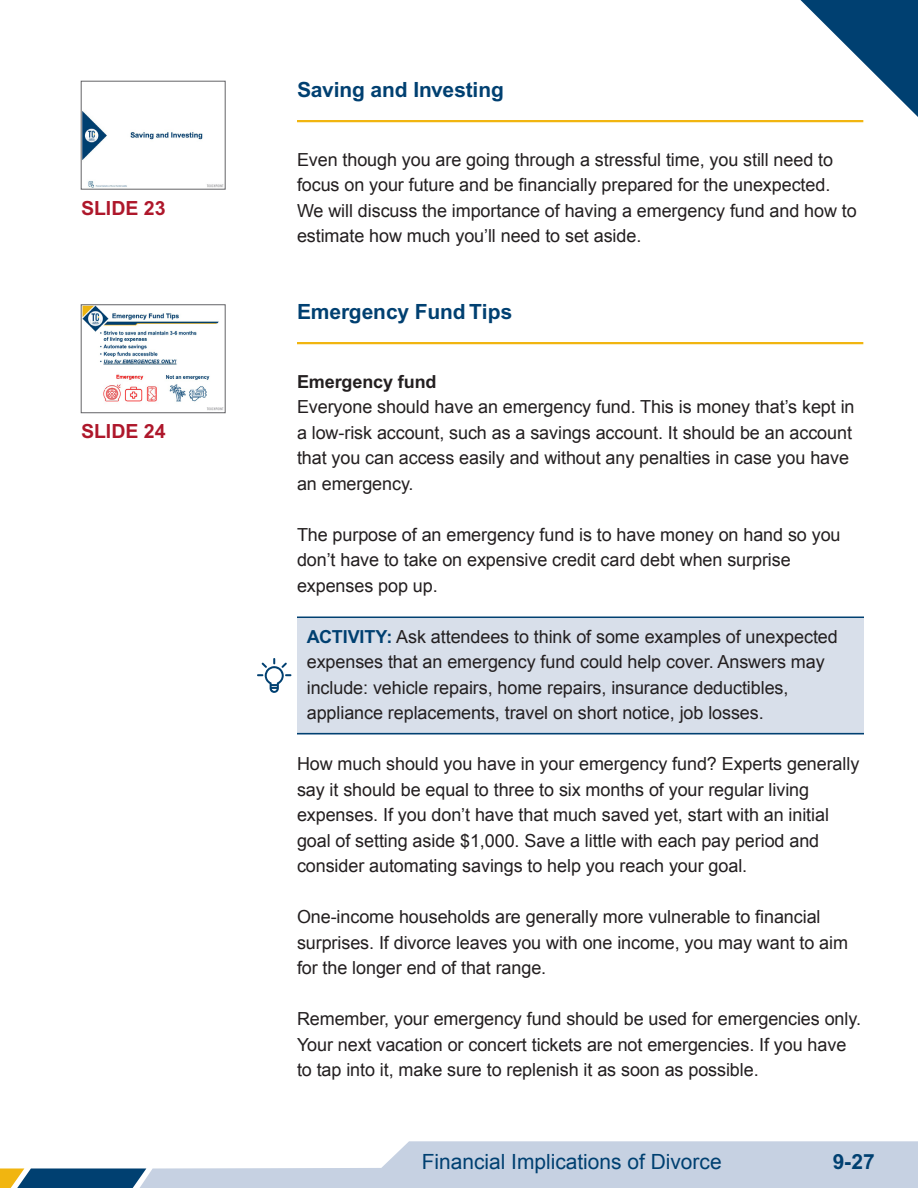
<style>
.page{position:relative;width:918px;height:1188px;background:#fff}
.page>*{position:absolute;margin:0;border:0;box-sizing:border-box;transform-origin:0 0}
.t1{font:700 21px "Arial";letter-spacing:-.005em;color:#004071}
.t2{font:20.85px "Arial";color:#004071}
.t3{font:700 20.85px "Arial";color:#004071}
.t4{font:700 19.5px "Arial";color:#ae172b}
.t5{font:18px/25.5px "Arial";letter-spacing:-.005em;color:#231f20}
.t6{font:700 18px "Arial";letter-spacing:-.005em;color:#231f20}
.s1{font-weight:700;color:#004071}
</style>
<div class="page">
<svg style="left:0;top:1141px;width:918px;height:47px"></svg>
<svg style="left:795px;top:0;width:123px;height:123px"></svg>
<div style="left:297px;top:617px;width:567px;height:117px;background:#d8dfea"></div>
<hr style="left:297px;top:617px;width:567px;height:1px;background:#004071">
<hr style="left:297px;top:733px;width:567px;height:1px;background:#004071">
<hr style="left:297px;top:120px;width:566px;height:2px;background:#f1b510">
<hr style="left:297px;top:342px;width:566px;height:2px;background:#f1b510">
<svg style="left:257px;top:658px;width:34px;height:35px"></svg>
<img style="left:83px;top:307px;width:140px;height:104px">
<div style="left:81px;top:305px;width:144px;height:108px;border:1px solid #636366"></div>
<img style="left:83px;top:111px;width:140px;height:76px">
<div style="left:81px;top:81px;width:144px;height:108px;border:1px solid #636366"></div>
<p class="t4" style="left:81px;top:196px;width:86px">SLIDE 23</p>
<p class="t4" style="left:81px;top:420px;width:86px">SLIDE 24</p>
<p class="t1" style="left:297px;top:77px;width:208px">Saving and Investing</p>
<p class="t5" style="left:297px;top:147px;width:561px">Even though you are going through a stressful time, you still need to focus on your future and be financially prepared for the unexpected.<br>We will discuss the importance of having a emergency fund and how to estimate how much you’ll need to set aside.</p>
<p class="t1" style="left:297px;top:299px;width:217px">Emergency Fund Tips</p>
<p class="t6" style="left:297px;top:371px;width:141px">Emergency fund</p>
<p class="t5" style="left:297px;top:394px;width:559px">Everyone should have an emergency fund. This is money that’s kept in a low-risk account, such as a savings account. It should be an account that you can access easily and without any penalties in case you have an emergency.</p>
<p class="t5" style="left:297px;top:522px;width:545px">The purpose of an emergency fund is to have money on hand so you don’t have to take on expensive credit card debt when surprise expenses pop up.</p>
<p class="t5" style="left:307px;top:624px;width:533px"><span class="s1">ACTIVITY:</span> Ask attendees to think of some examples of unexpected expenses that an emergency fund could help cover. Answers may include: vehicle repairs, home repairs, insurance deductibles, appliance replacements, travel on short notice, job losses.</p>
<p class="t5" style="left:297px;top:751px;width:564px">How much should you have in your emergency fund? Experts generally say it should be equal to three to six months of your regular living expenses. If you don’t have that much saved yet, start with an initial goal of setting aside $1,000. Save a little with each pay period and consider automating savings to help you reach your goal.</p>
<p class="t5" style="left:297px;top:904px;width:553px">One-income households are generally more vulnerable to financial surprises. If divorce leaves you with one income, you may want to aim for the longer end of that range.</p>
<p class="t5" style="left:297px;top:1006px;width:566px">Remember, your emergency fund should be used for emergencies only.<br>Your next vacation or concert tickets are not emergencies. If you have to tap into it, make sure to replenish it as soon as possible.</p>
<p class="t2" style="left:422px;top:1150px;width:302px">Financial Implications of Divorce</p>
<p class="t3" style="left:833px;top:1150px;width:43px">9-27</p>
</div>
